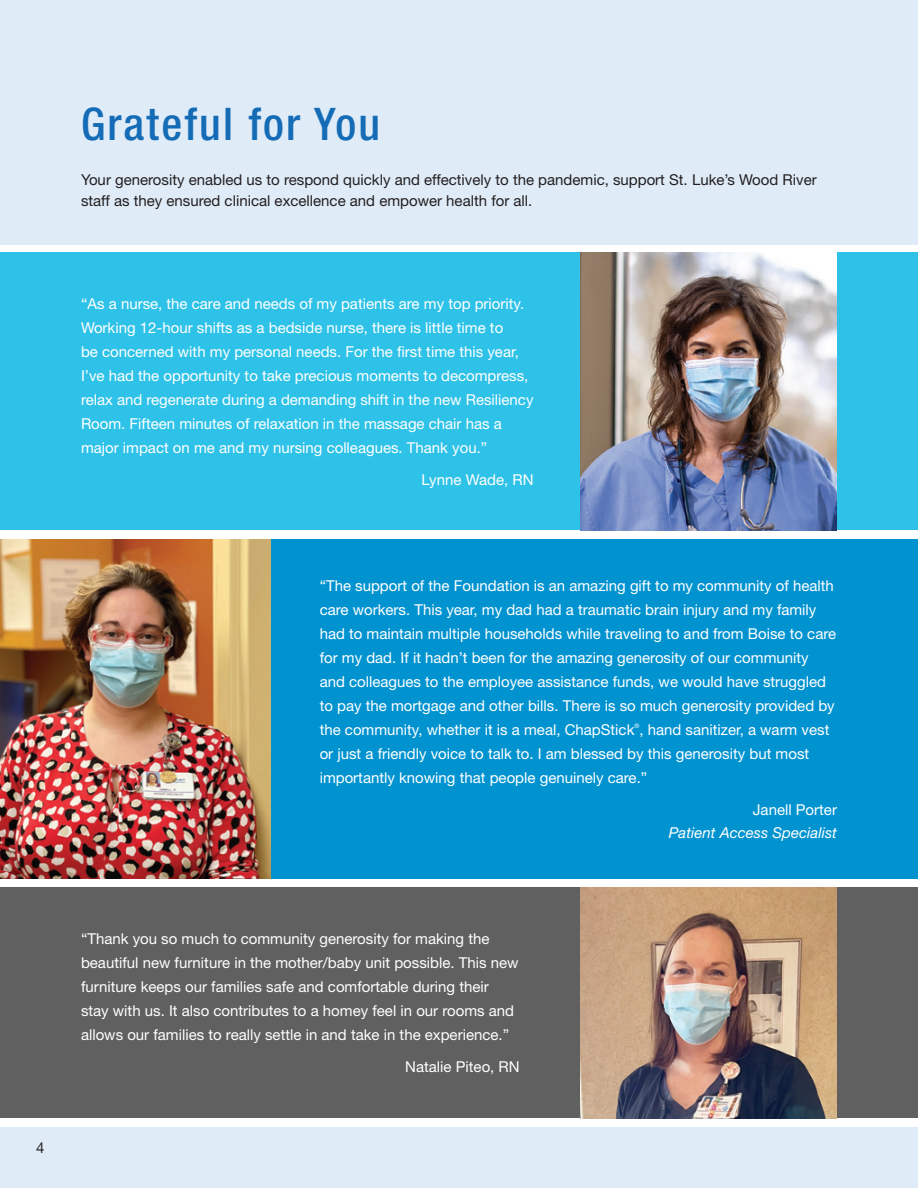
<style>
.page{position:relative;width:918px;height:1188px;background:#fff}
.page>*{position:absolute;margin:0;border:0;box-sizing:border-box;transform-origin:0 0}
.Story_Title{font:500 condensed 45px "Helvetica Neue LT Pro";letter-spacing:.05em;color:#156cb6}
.Box_quote_10_rev{font:15px/24px "Helvetica Neue LT Pro";color:#fff}
.Body_Copy{font:15px/21px "Helvetica Neue LT Pro";color:#231f20}
.Box_caption{font:15px "Helvetica Neue LT Pro";color:#fff}
.Box_caption_italic{font:italic 15px "Helvetica Neue LT Pro";color:#fff}
.Box_quote_10_rev-2{font:6.15px "Helvetica Neue LT Pro";color:#fff}
</style>
<div class="page">
<div style="left:261px;top:539px;width:657px;height:340px;background:#0093d0"></div>
<div style="left:0;top:0;width:918px;height:245px;background:#dfebf7"></div>
<div style="left:0;top:253px;width:918px;height:277px;background:#2fc2e8"></div>
<div style="left:0;top:888px;width:918px;height:230px;background:#606060"></div>
<img style="left:580px;top:888px;width:257px;height:230px">
<img style="left:0;top:539px;width:271px;height:340px">
<img style="left:580px;top:253px;width:257px;height:277px">
<div style="left:0;top:1127px;width:918px;height:61px;background:#dfebf7"></div>
<p class="Story_Title" style="left:81px;top:97px;width:301px">Grateful for You</p>
<p class="Body_Copy" style="left:81px;top:168px;width:737px">Your generosity enabled us to respond quickly and effectively to the pandemic, support St. Luke’s Wood River staff as they ensured clinical excellence and empower health for all.</p>
<p class="Box_quote_10_rev" style="left:81px;top:291px;width:454px">“As a nurse, the care and needs of my patients are my top priority.<br>Working 12-hour shifts as a bedside nurse, there is little time to<br>be concerned with my personal needs. For the first time this year, I’ve had the opportunity to take precious moments to decompress, relax and regenerate during a demanding shift in the new Resiliency Room. Fifteen minutes of relaxation in the massage chair has a major impact on me and my nursing colleagues. Thank you.”</p>
<p class="Box_caption" style="left:422px;top:470px;width:113px">Lynne Wade, RN</p>
<p class="Box_quote_10_rev" style="left:320px;top:573px;width:518px">“The support of the Foundation is an amazing gift to my community of health care workers. This year, my dad had a traumatic brain injury and my family had to maintain multiple households while traveling to and from Boise to care for my dad. If it hadn’t been for the amazing generosity of our community and colleagues to the employee assistance funds, we would have struggled to pay the mortgage and other bills. There is so much generosity provided by the community, whether it is a meal, ChapStick , hand sanitizer, a warm vest</p>
<p class="Box_quote_10_rev-2" style="left:634px;top:722px;width:6px">®</p>
<p class="Box_quote_10_rev" style="left:320px;top:741px;width:491px">or just a friendly voice to talk to. I am blessed by this generosity but most importantly knowing that people genuinely care.”</p>
<p class="Box_caption" style="left:753px;top:800px;width:86px">Janell Porter</p>
<p class="Box_caption_italic" style="left:669px;top:823px;width:170px">Patient Access Specialist</p>
<p class="Body_Copy" style="left:36px;top:1137px;width:10px">4</p>
<p class="Box_quote_10_rev" style="left:81px;top:927px;width:439px">“Thank you so much to community generosity for making the beautiful new furniture in the mother/baby unit possible. This new furniture keeps our families safe and comfortable during their stay with us. It also contributes to a homey feel in our rooms and allows our families to really settle in and take in the experience.”</p>
<p class="Box_caption" style="left:405px;top:1058px;width:116px">Natalie Piteo, RN</p>
</div>
